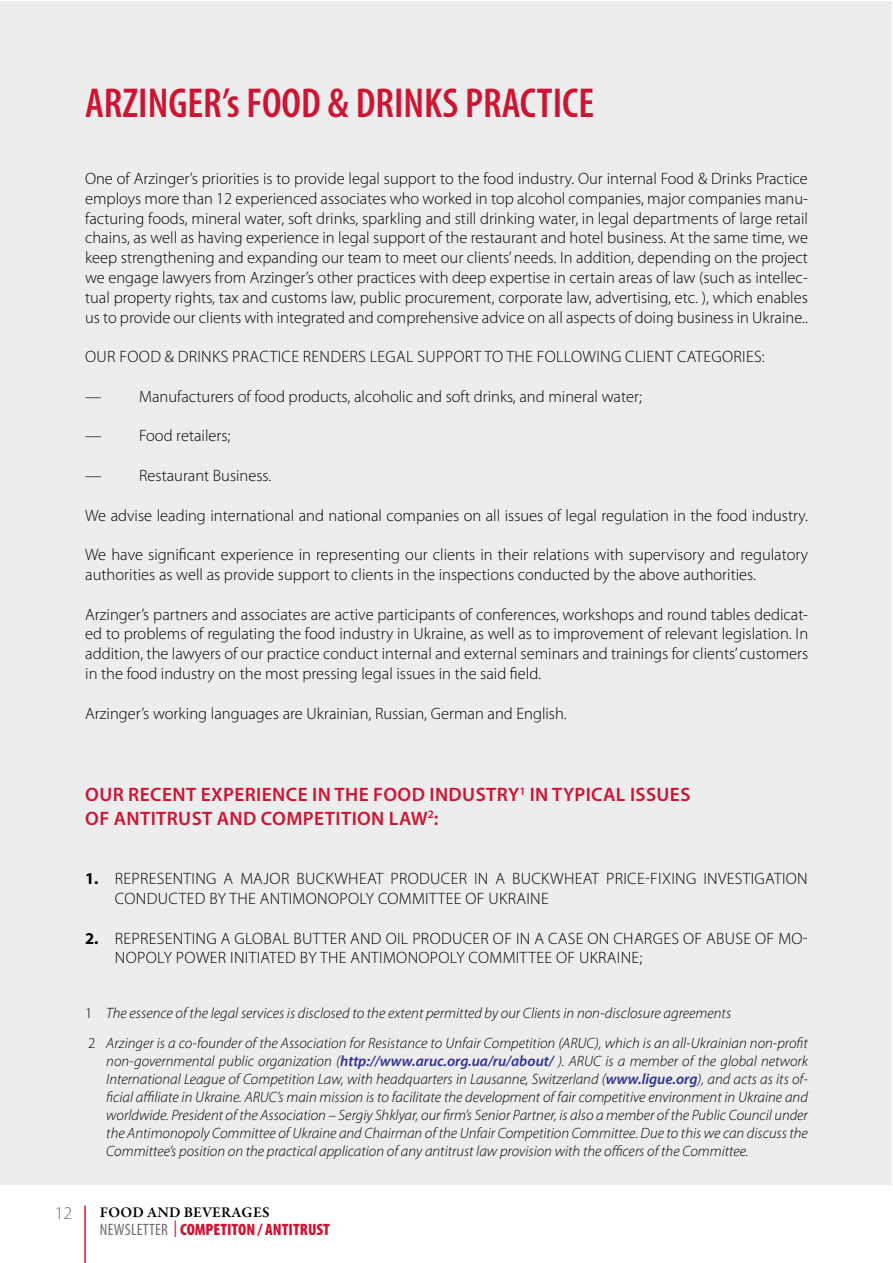
<style>
.page{position:relative;width:893px;height:1263px;background:#fff}
.page>*{position:absolute;margin:0;border:0;box-sizing:border-box;transform-origin:0 0}
.t1{font:600 condensed 42px "Myriad Pro";color:#ce1432}
.t2{font:600 19.5px "Myriad Pro";letter-spacing:.02em;color:#ce1432}
.t3{font:300 18px "Myriad Pro";color:#6d6e71}
.t4{font:300 16.5px/19.8px "Myriad Pro";color:#000;text-align:justify}
.t5{font:900 condensed 16.5px "Myriad Pro";color:#ce1432}
.t6{font:italic 300 15px/18px "Myriad Pro";color:#000}
.t7{font:600 15px "Garamond Premr Pro";letter-spacing:.015em;color:#000}
.s1{font-weight:700}
.s2{font-style:normal}
.s3{font-weight:600;color:#2e3092}
.s4{font-weight:400;color:#6d6e71}
.s5{font-weight:400;font-stretch:normal}
</style>
<div class="page">
<hr style="left:84px;top:1205px;width:2px;height:58px;background:#ce1432">
<div style="left:1px;top:1px;width:891px;height:1183px;background:#ededee"></div>
<h1 class="t1" style="left:85px;top:80px;width:511px">ARZINGER’s FOOD &amp; DRINKS PRACTICE</h1>
<p class="t4" style="left:85px;top:168px;width:724px">One of Arzinger’s priorities is to provide legal support to the food industry. Our internal Food &amp; Drinks Practice employs more than 12 experienced associates who worked in top alcohol companies, major companies manu&shy;facturing foods, mineral water, soft drinks, sparkling and still drinking water, in legal departments of large retail chains, as well as having experience in legal support of the restaurant and hotel business. At the same time, we keep strengthening and expanding our team to meet our clients’ needs. In addition, depending on the project we engage lawyers from Arzinger’s other practices with deep expertise in certain areas of law (such as intellec&shy;tual property rights, tax and customs law, public procurement, corporate law, advertising, etc. ), which enables us to provide our clients with integrated and comprehensive advice on all aspects of doing business in Ukraine..</p>
<p class="t4" style="left:85px;top:347px;width:52px">Our Food</p>
<p class="t4" style="left:165px;top:347px;width:32px">&amp;Drinks</p>
<p class="t4" style="left:232px;top:347px;width:18px">Practicerenderslegalsupporttothefollowingclientcategories</p>
<p class="t4" style="left:762px;top:347px;width:4px">:</p>
<p class="t4" style="left:85px;top:386px;width:558px">— Manufacturers of food products, alcoholic and soft drinks, and mineral water;</p>
<p class="t4" style="left:85px;top:426px;width:147px">— Food retailers;</p>
<p class="t4" style="left:85px;top:465px;width:188px">— Restaurant Business.</p>
<p class="t4" style="left:85px;top:505px;width:724px">We advise leading international and national companies on all issues of legal regulation in the food industry.</p>
<p class="t4" style="left:85px;top:545px;width:724px">We have significant experience in representing our clients in their relations with supervisory and regulatory authorities as well as provide support to clients in the inspections conducted by the above authorities.</p>
<p class="t4" style="left:85px;top:604px;width:724px">Arzinger’s partners and associates are active participants of conferences, workshops and round tables dedicat&shy;ed to problems of regulating the food industry in Ukraine, as well as to improvement of relevant legislation. In addition, the lawyers of our practice conduct internal and external seminars and trainings for clients’ customers in the food industry on the most pressing legal issues in the said field.</p>
<p class="t4" style="left:85px;top:703px;width:483px">Arzinger’s working languages are Ukrainian, Russian, German and English.</p>
<p class="t2" style="left:85px;top:782px;width:128px">OUR RECENT EXPER</p>
<p class="t2" style="left:256px;top:782px;width:131px">IENCE IN THE FOOD</p>
<p class="t2" style="left:429px;top:782px;width:167px">INDUSTRY<sup>1</sup> IN TYPICAL</p>
<p class="t2" style="left:630px;top:782px;width:11px">ISSU</p>
<p class="t2" style="left:670px;top:782px;width:20px">ES</p>
<p class="t2" style="left:85px;top:806px;width:355px">OF ANTITRUST AND COMPETITION LAW<sup>2</sup>:</p>
<p class="t4" style="left:85px;top:869px;width:49px"><span class="s1">1.</span> Representingamajorbuckwheatproducerinabuckwheatprice</p>
<p class="t4" style="left:645px;top:869px;width:35px">-fixinginvestigation</p>
<p class="t4" style="left:115px;top:888px;width:10px">conductedbythe</p>
<p class="t4" style="left:260px;top:888px;width:20px">Antimonopoly</p>
<p class="t4" style="left:378px;top:888px;width:19px">Committeeof</p>
<p class="t4" style="left:488px;top:888px;width:19px">Ukraine</p>
<p class="t4" style="left:85px;top:928px;width:48px"><span class="s1">2.</span> Representingaglobalbutterandoilproducerofinacaseonchargesofabuseofmo</p>
<p class="t4" style="left:803px;top:928px;width:6px">-</p>
<p class="t4" style="left:115px;top:948px;width:9px">nopolypowerinitiatedbythe</p>
<p class="t4" style="left:350px;top:948px;width:20px">Antimonopoly</p>
<p class="t4" style="left:469px;top:948px;width:19px">Committeeof</p>
<p class="t4" style="left:579px;top:948px;width:20px">Ukraine</p>
<p class="t4" style="left:639px;top:948px;width:4px">;</p>
<p class="t6" style="left:85px;top:997px;width:724px;line-height:30.2px"><span class="s2">1</span> The essence of the legal services is disclosed to the extent permitted by our Clients in non-disclosure agreements<br><span class="s2">2</span> Arzinger is a co-founder of the Association for Resistance to Unfair Competition (ARUC), which is an all-Ukrainian non-profit</p>
<p class="t6" style="left:106px;top:1052px;width:703px;text-align:justify">non-governmental public organization (<span class="s3">http://www.aruc.org.ua/ru/about/</span> ). ARUC is a member of the global network International League of Competition Law, with headquarters in Lausanne, Switzerland (<span class="s3">www.ligue.org</span>), and acts as its of&shy;ficial affiliate in Ukraine. ARUC’s main mission is to facilitate the development of fair competitive environment in Ukraine and worldwide. President of the Association – Sergiy Shklyar, our firm’s Senior Partner, is also a member of the Public Council under the Antimonopoly Committee of Ukraine and Chairman of the Unfair Competition Committee. Due to this we can discuss the Committee’s position on the practical application of any antitrust law provision with the officers of the Committee.</p>
<p class="t3" style="left:55px;top:1202px;width:19px">12</p>
<p class="t7" style="left:100px;top:1203px;width:171px">FOOD AND BEVERAGES</p>
<p class="t5" style="left:100px;top:1220px;width:232px"><span class="s4">NEWSLETTER</span> <span class="s5">|</span> COMPETITON / ANTITRUST</p>
</div>
